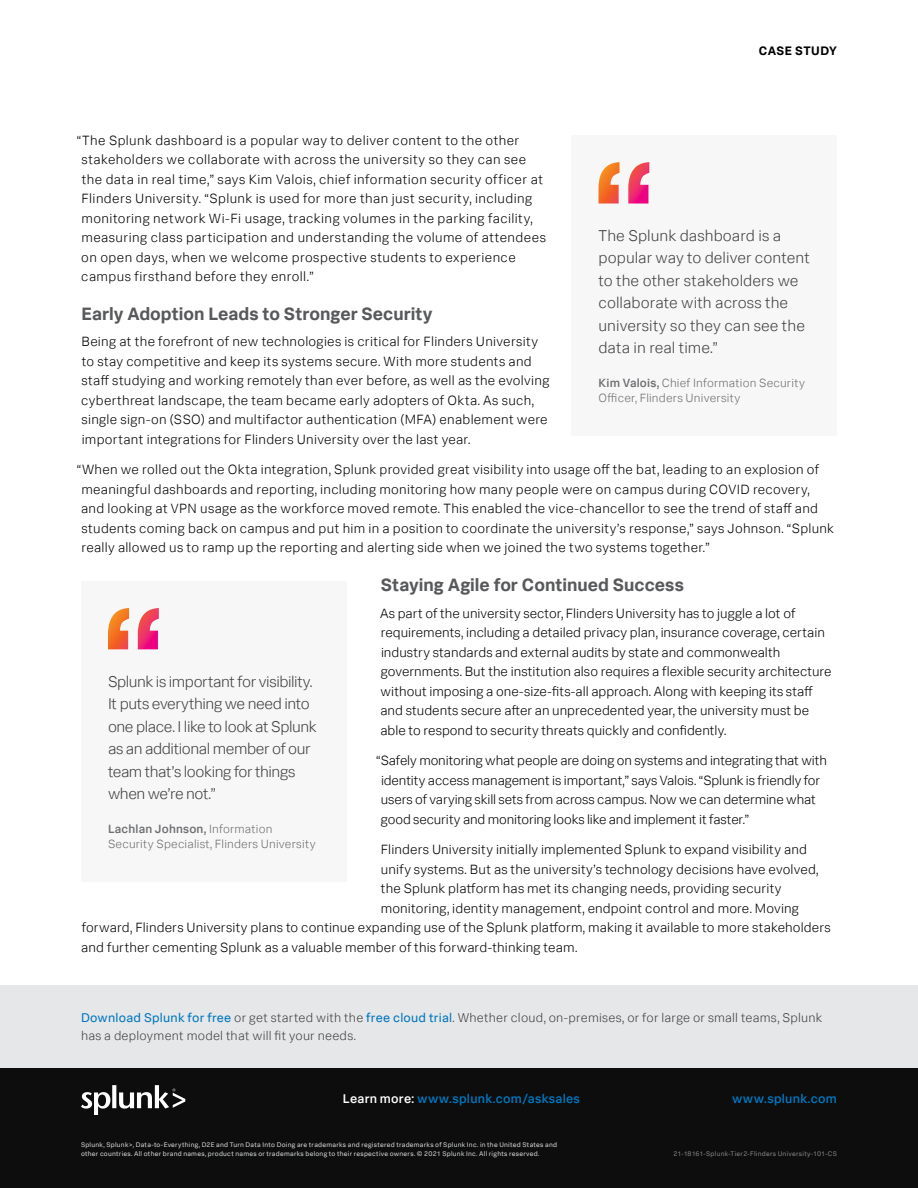
<style>
.page{position:relative;width:918px;height:1188px;background:#fff}
.page>*{position:absolute;margin:0;border:0;box-sizing:border-box;transform-origin:0 0}
.Subhead_1{font:700 18px "Splunk Data Sans";color:#58595b}
.Pull_Quote{font:300 15.75px/22.5px "Splunk Data Sans Pro";letter-spacing:-.015em;color:#414042}
.Pull_Quote-2{font:300 15.75px/22.5px "Splunk Data Sans Pro";letter-spacing:.005em;color:#414042}
.Body{font:300 13.5px/19.5px "Splunk Data Sans Pro";letter-spacing:.015em;color:#000}
.Body-2{font:300 13.5px/19.5px "Splunk Data Sans Pro";letter-spacing:-.01em;color:#000}
.Download_box_body_te{font:300 12.75px/17.2px "Splunk Data Sans Pro";letter-spacing:.02em;color:#414042}
.t1{font:500 12.75px "Splunk Data Sans Pro";letter-spacing:.02em;color:#0077be}
.t2{font:700 12.3px "Splunk Data Sans Pro";letter-spacing:.035em;color:#000}
.Pull_Quote_attribute{font:300 12px/15px "Splunk Data Sans Pro";letter-spacing:.015em;color:#6d6e71}
.t3{font:6.75px/8.7px "Splunk Data Sans Pro";letter-spacing:.035em;color:#d1d3d4}
.t4{font:6.75px "Splunk Data Sans Pro";letter-spacing:.035em;color:#808285}
.s1{font-weight:500}
.s2{font-weight:400;color:#0077be}
.s3{color:#fff}
</style>
<div class="page">
<div style="left:0;top:1066px;width:918px;height:122px;background:#0d0d0d"></div>
<svg style="left:81px;top:1085px;width:104px;height:29px"></svg>
<div style="left:0;top:986px;width:918px;height:82px;background:#e6e7e8"></div>
<div style="left:572px;top:135px;width:265px;height:300px;background:#f7f7f7"></div>
<svg style="left:598px;top:162px;width:51px;height:42px"></svg>
<div style="left:81px;top:581px;width:265px;height:300px;background:#f7f7f7"></div>
<svg style="left:108px;top:608px;width:51px;height:41px"></svg>
<p class="t2" style="left:759px;top:43px;width:80px">CASE STUDY</p>
<p class="Body" style="left:81px;top:130px;width:466px;text-indent:-4px">“The Splunk dashboard is a popular way to deliver content to the other stakeholders we collaborate with across the university so they can see the data in real time,” says Kim Valois, chief information security officer at Flinders University. “Splunk is used for more than just security, including monitoring network Wi-Fi usage, tracking volumes in the parking facility, measuring class participation and understanding the volume of attendees on open days, when we welcome prospective students to experience campus firsthand before they enroll.”</p>
<p class="Subhead_1" style="left:82px;top:303px;width:352px">Early Adoption Leads to Stronger Security</p>
<p class="Body" style="left:81px;top:332px;width:470px">Being at the forefront of new technologies is critical for Flinders University to stay competitive and keep its systems secure. With more students and staff studying and working remotely than ever before, as well as the evolving cyberthreat landscape, the team became early adopters of Okta. As such, single sign-on (SSO) and multifactor authentication (MFA) enablement were important integrations for Flinders University over the last year.</p>
<p class="Body" style="left:81px;top:460px;width:754px;text-indent:-4px">“When we rolled out the Okta integration, Splunk provided great visibility into usage off the bat, leading to an explosion of meaningful dashboards and reporting, including monitoring how many people were on campus during COVID recovery, and looking at VPN usage as the workforce moved remote. This enabled the vice-chancellor to see the trend of staff and students coming back on campus and put him in a position to coordinate the university’s response,” says Johnson. “Splunk really allowed us to ramp up the reporting and alerting side when we joined the two systems together.”</p>
<p class="Subhead_1" style="left:381px;top:574px;width:305px">Staying Agile for Continued Success</p>
<p class="Body" style="left:380px;top:603px;width:453px">As part of the university sector, Flinders University has to juggle a lot of requirements, including a detailed privacy plan, insurance coverage, certain industry standards and external audits by state and commonwealth governments. But the institution also requires a flexible security architecture without imposing a one-size-fits-all approach. Along with keeping its staff and students secure after an unprecedented year, the university must be able to respond to security threats quickly and confidently.</p>
<p class="Body-2" style="left:381px;top:751px;width:448px;text-indent:-5px">“Safely monitoring what people are doing on systems and integrating that with identity access management is important,” says Valois. “Splunk is friendly for users of varying skill sets from across campus. Now we can determine what good security and monitoring looks like and implement it faster.”</p>
<p class="Body" style="left:381px;top:840px;width:428px">Flinders University initially implemented Splunk to expand visibility and</p>
<p class="Body" style="left:381px;top:859px;width:439px">unify systems. But as the university’s technology decisions have evolved,</p>
<p class="Body" style="left:381px;top:879px;width:402px">the Splunk platform has met its changing needs, providing security</p>
<p class="Body" style="left:381px;top:898px;width:420px">monitoring, identity management, endpoint control and more. Moving</p>
<p class="Body" style="left:82px;top:918px;width:751px">forward, Flinders University plans to continue expanding use of the Splunk platform, making it available to more stakeholders</p>
<p class="Body" style="left:81px;top:937px;width:498px">and further cementing Splunk as a valuable member of this forward-thinking team.</p>
<p class="Pull_Quote-2" style="left:598px;top:224px;width:213px">The Splunk dashboard is a popular way to deliver content to the other stakeholders we collaborate with across the university so they can see the data in real time.”</p>
<p class="Pull_Quote_attribute" style="left:598px;top:376px;width:208px"><span class="s1">Kim Valois,</span> Chief Information Security<br>Officer, Flinders University</p>
<p class="Pull_Quote" style="left:108px;top:670px;width:210px">Splunk is important for visibility.<br>It puts everything we need into one place. I like to look at Splunk as an additional member of our team that’s looking for things when we’re not.”</p>
<p class="Pull_Quote_attribute" style="left:108px;top:821px;width:209px"><span class="s1">Lachlan Johnson,</span> Information<br>Security Specialist, Flinders University</p>
<p class="Download_box_body_te" style="left:81px;top:1009px;width:743px"><span class="s2">Download Splunk for free</span> or get started with the <span class="s2">free cloud trial</span>. Whether cloud, on-premises, or for large or small teams, Splunk has a deployment model that will fit your needs.</p>
<p class="t1" style="left:343px;top:1091px;width:239px"><span class="s3">Learn more:</span> www.splunk.com/asksales</p>
<p class="t1" style="left:732px;top:1091px;width:106px">www.splunk.com</p>
<p class="t3" style="left:81px;top:1141px;width:478px">Splunk, Splunk&gt;, Data-to-Everything, D2E and Turn Data Into Doing are trademarks and registered trademarks of Splunk Inc. in the United States and other countries. All other brand names, product names or trademarks belong to their respective owners. © 2021 Splunk Inc. All rights reserved.</p>
<p class="t4" style="left:673px;top:1150px;width:165px">21-18161-Splunk-Tier2-Flinders University-101-CS</p>
</div>
